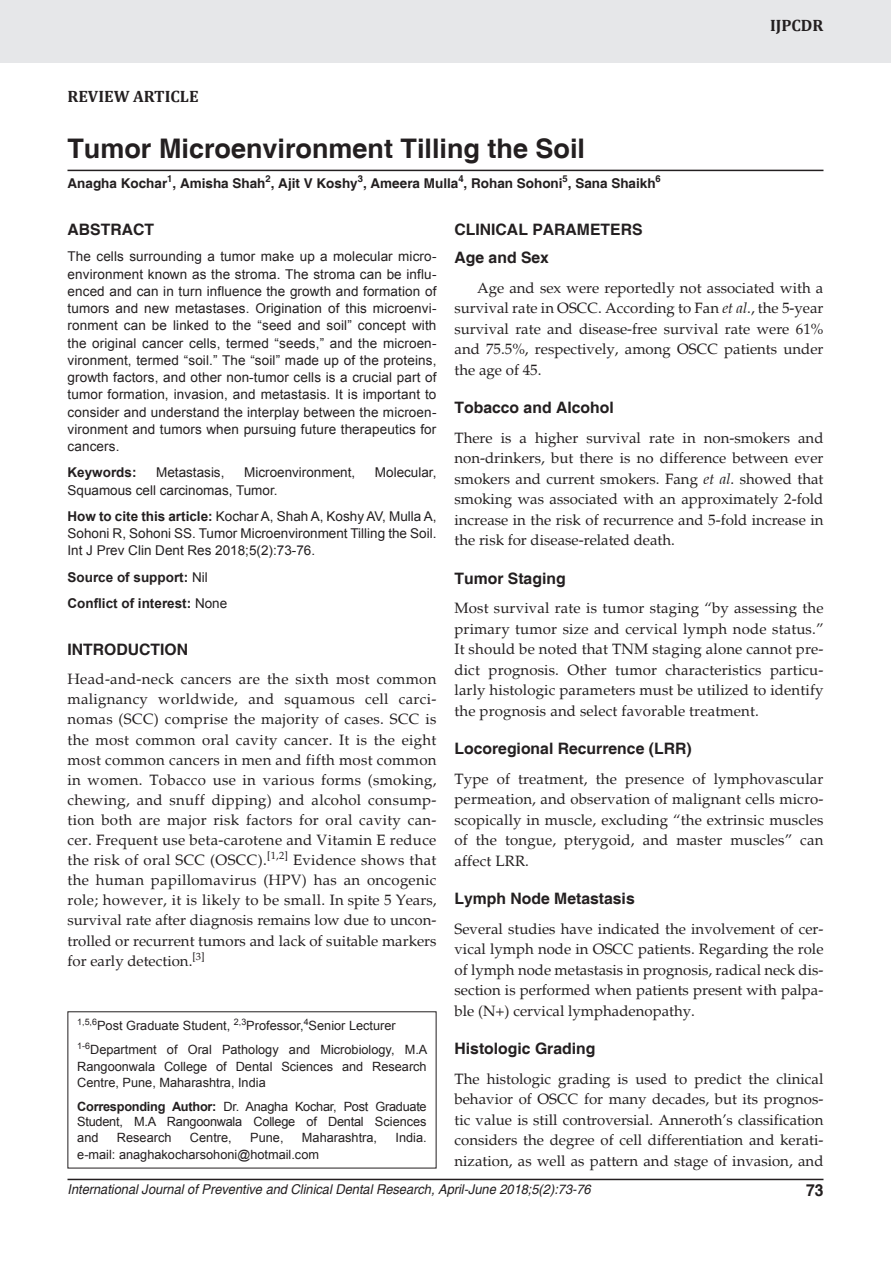
<style>
.page{position:relative;width:891px;height:1269px;background:#fff}
.page>*{position:absolute;margin:0;border:0;box-sizing:border-box;transform-origin:0 0}
.AT{font:700 27px "Helvetica";color:#231f20}
.AH{font:700 16.5px "Cambria";color:#231f20}
.RF{font:700 16.5px "Helvetica";color:#231f20;scale:.95 1}
.H2_Below_H1{font:700 15.75px "Helvetica";color:#231f20}
.ABSH{font:700 15.75px "Helvetica";color:#231f20}
.TXFL{font:15px/20.4px "Palatino";color:#231f20;text-align:justify}
.TX{font:15px/20.4px "Palatino";color:#231f20;text-align:justify}
.ABS{font:13.5px/17.2px "Arial";letter-spacing:.01em;color:#231f20;text-align:justify}
.HTC{font:13.5px/17.2px "Arial";color:#231f20;text-align:justify}
.RF-2{font:italic 13.5px "Helvetica";color:#231f20;scale:.95 1}
.AU{font:700 13.5px "Helvetica";color:#231f20}
.KWD{font:13.5px "Arial";color:#231f20}
.HTC-2{font:700 13.5px "Arial";color:#231f20}
.KWD-2{font:700 13.5px "Arial";color:#231f20}
.AFF{font:12.75px/16.5px "Arial";color:#231f20;text-align:justify}
.ADD{font:12.75px/15.8px "Arial";color:#231f20;text-align:justify}
.s1{font-weight:700}
.s2{font-weight:400}
.s3{font-style:italic}
</style>
<div class="page">
<div style="left:1px;top:0;width:890px;height:63px;background:#e6e7e9"></div>
<hr style="left:68px;top:1179px;width:756px;height:1px;background:#231f20">
<hr style="left:68px;top:170px;width:756px;height:1px;background:#231f20">
<p class="AH" style="left:770px;top:14px;width:55px">IJPCDR</p>
<p class="AH" style="left:68px;top:85px;width:133px">REVIEW ARTICLE</p>
<p class="AT" style="left:68px;top:132px;width:519px">Tumor Microenvironment Tilling the Soil</p>
<p class="AU" style="left:68px;top:175px;width:595px">Anagha Kochar<sup>1</sup>, Amisha Shah<sup>2</sup>, Ajit V Koshy<sup>3</sup>, Ameera Mulla<sup>4</sup>, Rohan Sohoni<sup>5</sup>, Sana Shaikh<sup>6</sup></p>
<p class="ABSH" style="left:68px;top:220px;width:88px">ABSTRACT</p>
<p class="ABS" style="left:68px;top:248px;width:370px">The cells surrounding a tumor make up a molecular micro&shy;environment known as the stroma. The stroma can be influ&shy;enced and can in turn influence the growth and formation of tumors and new metastases. Origination of this microenvi&shy;ronment can be linked to the “seed and soil” concept with the original cancer cells, termed “seeds,” and the microen&shy;vironment, termed “soil.” The “soil” made up of the proteins, growth factors, and other non-tumor cells is a crucial part of tumor formation, invasion, and metastasis. It is important to consider and understand the interplay between the microen&shy;vironment and tumors when pursuing future therapeutics for cancers.</p>
<p class="KWD-2" style="left:68px;top:463px;width:71px">Keywords:</p>
<p class="KWD" style="left:156px;top:463px;width:70px">Metastasis,</p>
<p class="KWD" style="left:244px;top:463px;width:113px">Microenvironment,</p>
<p class="KWD" style="left:375px;top:463px;width:63px">Molecular,</p>
<p class="KWD" style="left:68px;top:481px;width:212px">Squamous cell carcinomas, Tumor.</p>
<p class="HTC" style="left:68px;top:507px;width:371px"><span class="s1">How to cite this article:</span> Kochar A, Shah A, Koshy AV, Mulla A, Sohoni R, Sohoni SS. Tumor Microenvironment Tilling the Soil.<br>Int J Prev Clin Dent Res 2018;5(2):73-76.</p>
<p class="HTC-2" style="left:68px;top:567px;width:142px">Source of support: <span class="s2">Nil</span></p>
<p class="HTC-2" style="left:68px;top:594px;width:161px">Conflict of interest: <span class="s2">None</span></p>
<h1 class="H2_Below_H1" style="left:68px;top:640px;width:122px">INTRODUCTION</h1>
<p class="TXFL" style="left:68px;top:669px;width:371px">Head-and-neck cancers are the sixth most common malignancy worldwide, and squamous cell carci&shy;nomas (SCC) comprise the majority of cases. SCC is the most common oral cavity cancer. It is the eight most common cancers in men and fifth most common in women. Tobacco use in various forms (smoking, chewing, and snuff dipping) and alcohol consump&shy;tion both are major risk factors for oral cavity can&shy;cer. Frequent use beta-carotene and Vitamin E reduce the risk of oral SCC (OSCC).<sup>[1,2]</sup> Evidence shows that the human papillomavirus (HPV) has an oncogenic role; however, it is likely to be small. In spite 5 Years, survival rate after diagnosis remains low due to uncon&shy;trolled or recurrent tumors and lack of suitable markers for early detection.<sup>[3]</sup></p>
<h1 class="H2_Below_H1" style="left:454px;top:220px;width:190px">CLINICAL PARAMETERS</h1>
<p class="H2_Below_H1" style="left:454px;top:248px;width:96px">Age and Sex</p>
<p class="TX" style="left:454px;top:278px;width:371px;text-indent:22px">Age and sex were reportedly not associated with a survival rate in OSCC. According to Fan <span class="s3">et al</span>., the 5-year survival rate and disease-free survival rate were 61% and 75.5%, respectively, among OSCC patients under the age of 45.</p>
<h2 class="H2_Below_H1" style="left:454px;top:398px;width:161px">Tobacco and Alcohol</h2>
<p class="TXFL" style="left:454px;top:428px;width:371px">There is a higher survival rate in non-smokers and non-drinkers, but there is no difference between ever smokers and current smokers. Fang <span class="s3">et al</span>. showed that smoking was associated with an approximately 2-fold increase in the risk of recurrence and 5-fold increase in the risk for disease-related death.</p>
<h2 class="H2_Below_H1" style="left:454px;top:569px;width:113px">Tumor Staging</h2>
<p class="TXFL" style="left:454px;top:598px;width:371px">Most survival rate is tumor staging “by assessing the primary tumor size and cervical lymph node status.” It should be noted that TNM staging alone cannot pre&shy;dict prognosis. Other tumor characteristics particu&shy;larly histologic parameters must be utilized to identify the prognosis and select favorable treatment.</p>
<h2 class="H2_Below_H1" style="left:454px;top:739px;width:239px">Locoregional Recurrence (LRR)</h2>
<p class="TXFL" style="left:454px;top:769px;width:370px">Type of treatment, the presence of lymphovascular permeation, and observation of malignant cells micro&shy;scopically in muscle, excluding “the extrinsic muscles of the tongue, pterygoid, and master muscles” can affect LRR.</p>
<h2 class="H2_Below_H1" style="left:454px;top:889px;width:182px">Lymph Node Metastasis</h2>
<p class="TXFL" style="left:454px;top:919px;width:371px">Several studies have indicated the involvement of cer&shy;vical lymph node in OSCC patients. Regarding the role of lymph node metastasis in prognosis, radical neck dis&shy;section is performed when patients present with palpa&shy;ble (N+) cervical lymphadenopathy.</p>
<h2 class="H2_Below_H1" style="left:454px;top:1039px;width:142px">Histologic Grading</h2>
<p class="TXFL" style="left:454px;top:1069px;width:371px">The histologic grading is used to predict the clinical behavior of OSCC for many decades, but its prognos&shy;tic value is still controversial. Anneroth’s classification considers the degree of cell differentiation and kerati&shy;nization, as well as pattern and stage of invasion, and</p>
<p class="AFF" style="left:77px;top:1018px;width:320px"><sup>1,5,6</sup>Post Graduate Student, <sup>2,3</sup>Professor,<sup>4</sup>Senior Lecturer</p>
<p class="AFF" style="left:77px;top:1042px;width:352px"><sup>1-6</sup>Department of Oral Pathology and Microbiology, M.A Rangoonwala College of Dental Sciences and Research Centre, Pune, Maharashtra, India</p>
<p class="ADD" style="left:77px;top:1098px;width:351px"><span class="s1">Corresponding Author:</span> Dr. Anagha Kochar, Post Graduate Student, M.A Rangoonwala College of Dental Sciences and</p>
<p class="ADD" style="left:117px;top:1130px;width:56px">Research</p>
<p class="ADD" style="left:190px;top:1130px;width:43px">Centre,</p>
<p class="ADD" style="left:250px;top:1130px;width:35px">Pune,</p>
<p class="ADD" style="left:302px;top:1130px;width:77px">Maharashtra,</p>
<p class="ADD" style="left:396px;top:1130px;width:33px">India.</p>
<p class="ADD" style="left:77px;top:1146px;width:243px">e-mail: anaghakocharsohoni@hotmail.com</p>
<p class="RF-2" style="left:68px;top:1181px;width:552px">International Journal of Preventive and Clinical Dental Research, April-June 2018;5(2):73-76</p>
<p class="RF" style="left:806px;top:1180px;width:20px">73</p>
</div>
